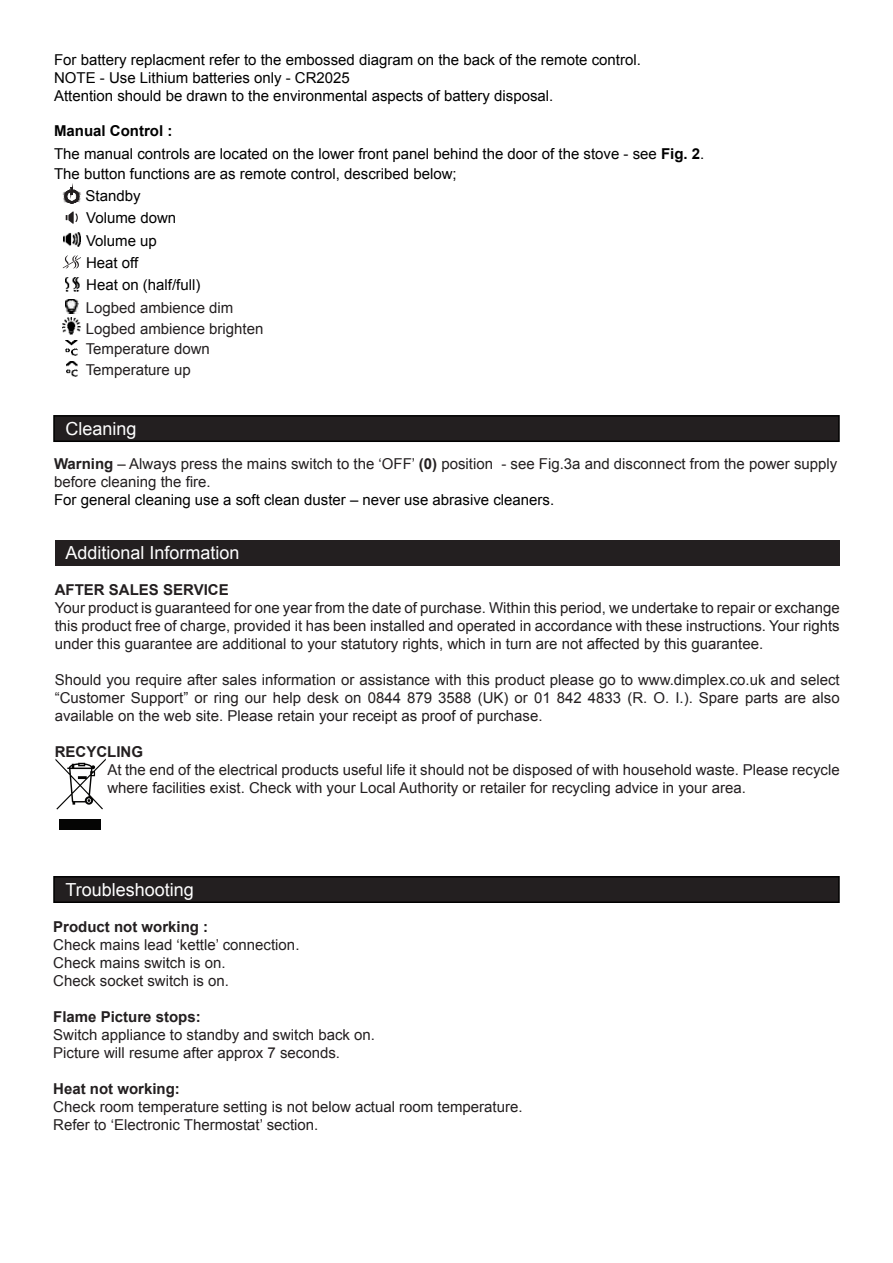
<style>
.page{position:relative;width:893px;height:1263px;background:#fff}
.page>*{position:absolute;margin:0;border:0;box-sizing:border-box;transform-origin:0 0}
.t1{font:18px "Arial";color:#fff}
.t2{font:15px/18px "Arial";color:#231f20}
.t3{font:15px/22.2px "Arial";color:#000}
.t4{font:700 15px "Arial";color:#231f20}
.s1{font-weight:700}
</style>
<div class="page">
<svg style="left:64px;top:187px;width:15px;height:17px"></svg>
<svg style="left:66px;top:211px;width:12px;height:13px"></svg>
<img style="left:63px;top:232px;width:17px;height:15px">
<svg style="left:63px;top:255px;width:18px;height:13px"></svg>
<img style="left:65px;top:278px;width:15px;height:13px">
<img style="left:65px;top:299px;width:14px;height:14px">
<img style="left:62px;top:318px;width:19px;height:17px">
<img style="left:66px;top:340px;width:12px;height:15px">
<img style="left:67px;top:361px;width:11px;height:15px">
<div style="left:54px;top:416px;width:785px;height:25px;background:#231f20"></div>
<div style="left:53px;top:415px;width:787px;height:27px;border:2px solid #000"></div>
<div style="left:55px;top:540px;width:785px;height:26px;background:#231f20"></div>
<div style="left:54px;top:877px;width:785px;height:25px;background:#231f20"></div>
<div style="left:53px;top:876px;width:787px;height:27px;border:2px solid #000"></div>
<svg style="left:55px;top:758px;width:51px;height:51px"></svg>
<div style="left:60px;top:820px;width:41px;height:10px;background:#050504"></div>
<p class="t3" style="left:54px;top:51px;width:588px;line-height:18px">For battery replacment refer to the embossed diagram on the back of the remote control.<br>NOTE - Use Lithium batteries only - CR2025<br>Attention should be drawn to the environmental aspects of battery disposal.</p>
<p class="t3" style="left:54px;top:120px;width:652px"><span class="s1">Manual Control :<br></span>The manual controls are located on the lower front panel behind the door of the stove - see <span class="s1">Fig. 2</span>.</p>
<p class="t3" style="left:86px;top:163px;width:373px;text-indent:-32px">The button functions are as remote control, described below;<br>Standby<br>Volume down<br>Volume up<br>Heat off<br>Heat on (half/full)</p>
<p class="t2" style="left:86px;top:297px;width:179px;line-height:21.8px">Logbed ambience dim<br>Logbed ambience brighten</p>
<p class="t2" style="left:86px;top:339px;width:126px;line-height:20.1px">Temperature down<br>Temperature up</p>
<p class="t1" style="left:65px;top:417px;width:73px">Cleaning</p>
<p class="t2" style="left:54px;top:455px;width:785px"><span class="s1">Warning</span> – Always press the mains switch to the ‘OFF’ <span class="s1">(0)</span> position - see Fig.3a and disconnect from the power supply before cleaning the fire.</p>
<p class="t3" style="left:54px;top:488px;width:502px">For general cleaning use a soft clean duster – never use abrasive cleaners.</p>
<p class="t1" style="left:65px;top:541px;width:176px">Additional Information</p>
<p class="t4" style="left:55px;top:579px;width:175px">AFTER SALES SERVICE</p>
<p class="t2" style="left:55px;top:598px;width:786px;text-align:justify">Your product is guaranteed for one year from the date of purchase. Within this period, we undertake to repair or exchange this product free of charge, provided it has been installed and operated in accordance with these instructions. Your rights under this guarantee are additional to your statutory rights, which in turn are not affected by this guarantee.</p>
<p class="t2" style="left:55px;top:670px;width:786px;text-align:justify">Should you require after sales information or assistance with this product please go to www.dimplex.co.uk and select “Customer Support” or ring our help desk on 0844 879 3588 (UK) or 01 842 4833 (R. O. I.). Spare parts are also available on the web site. Please retain your receipt as proof of purchase.</p>
<p class="t4" style="left:55px;top:741px;width:90px">RECYCLING</p>
<p class="t2" style="left:107px;top:760px;width:734px">At the end of the electrical products useful life it should not be disposed of with household waste. Please recycle where facilities exist. Check with your Local Authority or retailer for recycling advice in your area.</p>
<p class="t1" style="left:65px;top:878px;width:130px">Troubleshooting</p>
<p class="t4" style="left:53px;top:917px;width:157px">Product not working :</p>
<p class="t2" style="left:53px;top:936px;width:248px">Check mains lead ‘kettle’ connection.<br>Check mains switch is on.<br>Check socket switch is on.</p>
<p class="t4" style="left:53px;top:1007px;width:149px">Flame Picture stops:</p>
<p class="t2" style="left:53px;top:1026px;width:323px">Switch appliance to standby and switch back on.<br>Picture will resume after approx 7 seconds.</p>
<p class="t4" style="left:53px;top:1079px;width:128px">Heat not working:</p>
<p class="t2" style="left:53px;top:1098px;width:471px">Check room temperature setting is not below actual room temperature.<br>Refer to ‘Electronic Thermostat’ section.</p>
</div>
